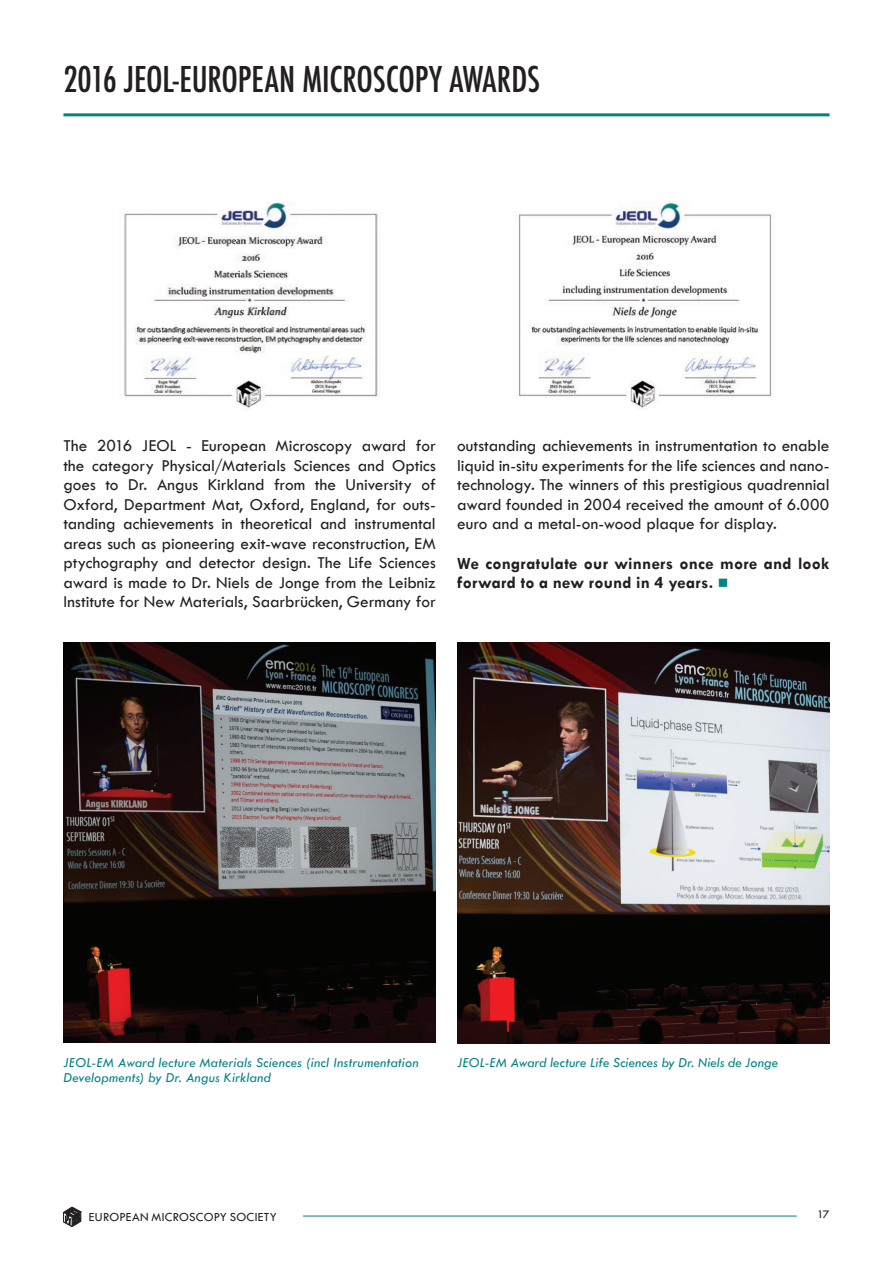
<style>
.page{position:relative;width:893px;height:1263px;background:#fff}
.page>*{position:absolute;margin:0;border:0;box-sizing:border-box;transform-origin:0 0}
._01-TITRE{font:500 condensed 34.5px "Futura";letter-spacing:-.005em;color:#231f20}
._04-TXT{font:17.25px/19.5px "Tw Cen";color:#231f20;text-align:justify}
._04-TXT-2{font:700 17.25px/19.5px "Tw Cen";letter-spacing:.01em;color:#231f20}
._05-Légende{font:italic 14.25px/15px "Tw Cen";letter-spacing:.01em;color:#048386}
.t1{font:12.9px "Tw Cen";letter-spacing:.015em;color:#231f20}
.t2{font:12px "Tw Cen";color:#231f20}
.s1{color:#048386}
</style>
<div class="page">
<hr style="left:290px;top:1215px;width:506px;height:1px;background:#048386">
<div style="left:277px;top:1211px;width:25px;height:9px;background:#fff"></div>
<svg style="left:63px;top:1206px;width:18px;height:20px"></svg>
<hr style="left:63px;top:113px;width:766px;height:3px;background:#048386">
<img style="left:457px;top:642px;width:372px;height:401px">
<img style="left:63px;top:642px;width:372px;height:400px">
<img style="left:516px;top:201px;width:259px;height:208px">
<img style="left:120px;top:201px;width:259px;height:209px">
<p class="_01-TITRE" style="left:63px;top:57px;width:478px">2016 JEOL-EUROPEAN MICROSCOPY AWARDS</p>
<p class="_04-TXT" style="left:63px;top:436px;width:374px">The 2016 JEOL - European Microscopy award for the category Physical/Materials Sciences and Optics goes to Dr. Angus Kirkland from the University of Oxford, Department Mat, Oxford, England, for outs&shy;tanding achievements in theoretical and instrumental areas such as pioneering exit-wave reconstruction, EM ptychography and detector design. The Life Sciences award is made to Dr. Niels de Jonge from the Leibniz Institute for New Materials, Saarbrücken, Germany for</p>
<p class="_04-TXT" style="left:457px;top:436px;width:374px">outstanding achievements in instrumentation to enable liquid in-situ experiments for the life sciences and nano&shy;technology. The winners of this prestigious quadrennial award founded in 2004 received the amount of 6.000 euro and a metal-on-wood plaque for display.</p>
<p class="_04-TXT-2" style="left:457px;top:553px;width:373px">We congratulate our winners once more and look forward to a new round in 4 years. <span class="s1">■</span></p>
<p class="_05-Légende" style="left:63px;top:1054px;width:356px">JEOL-EM Award lecture Materials Sciences (incl Instrumentation<br>Developments) by Dr. Angus Kirkland</p>
<p class="_05-Légende" style="left:457px;top:1054px;width:322px">JEOL-EM Award lecture Life Sciences by Dr. Niels de Jonge</p>
<p class="t1" style="left:89px;top:1209px;width:189px">EUROPEAN MICROSCOPY SOCIETY</p>
<p class="t2" style="left:816px;top:1207px;width:14px">17</p>
</div>
